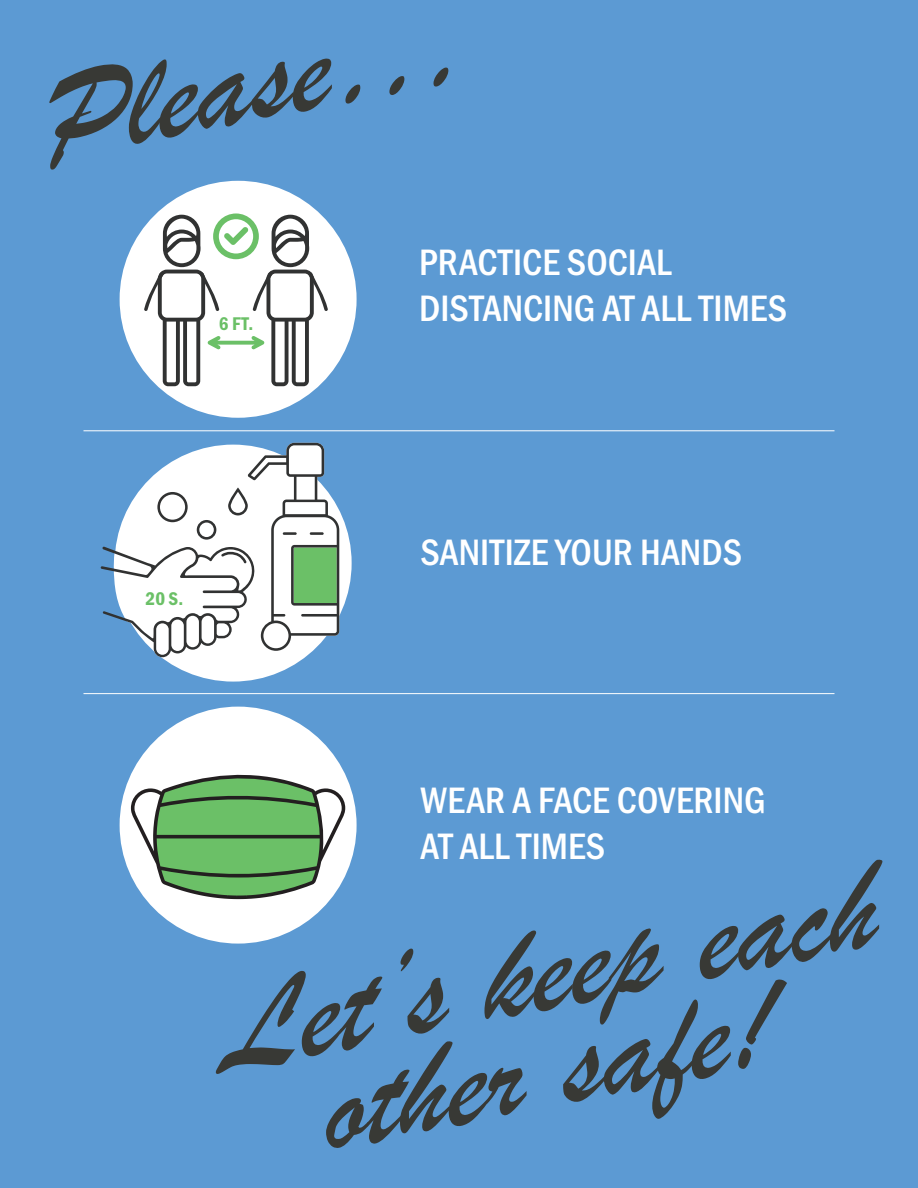
<style>
.page{position:relative;width:918px;height:1188px;background:#fff}
.page>*{position:absolute;margin:0;border:0;box-sizing:border-box;transform-origin:0 0}
.t1{font:italic 129.6px/96.6px "Brush Script";color:#383935;text-align:center;scale:1.04 1}
.t2{font:500 38.1px/45.8px "Franklin Gothic URW Cond";color:#fff}
.t3{font:19.05px "Franklin Gothic URW Con Dem";color:#6bc067}
</style>
<div class="page">
<div style="left:0;top:0;width:918px;height:1187px;background:#5c9ad3"></div>
<div style="left:115px;top:445px;width:237px;height:237px;background:#fff;border-radius:50%"></div>
<svg style="left:101px;top:443px;width:238px;height:214px"></svg>
<div style="left:120px;top:181px;width:237px;height:237px;background:#fff;border-radius:50%"></div>
<svg style="left:144px;top:213px;width:184px;height:173px"></svg>
<div style="left:120px;top:707px;width:237px;height:237px;background:#fff;border-radius:50%"></div>
<svg style="left:131px;top:770px;width:214px;height:129px"></svg>
<hr style="left:83px;top:430px;width:752px;height:1px;background:#fff">
<hr style="left:83px;top:693px;width:752px;height:1px;background:#fff">
<h1 class="t1" style="left:29px;top:73px;width:410px;rotate:-11deg">Please…</h1>
<p class="t3" style="left:219px;top:311px;width:36px">6 FT.</p>
<p class="t2" style="left:419px;top:237px;width:370px">PRACTICE SOCIAL<br>DISTANCING AT ALL TIMES</p>
<p class="t3" style="left:146px;top:586px;width:39px">20 S.</p>
<p class="t2" style="left:420px;top:526px;width:323px">SANITIZE YOUR HANDS</p>
<p class="t2" style="left:421px;top:775px;width:346px">WEAR A FACE COVERING<br>AT ALL TIMES</p>
<h1 class="t1" style="left:206px;top:985px;width:643px;rotate:-11deg">Let’s keep each other safe!</h1>
</div>
